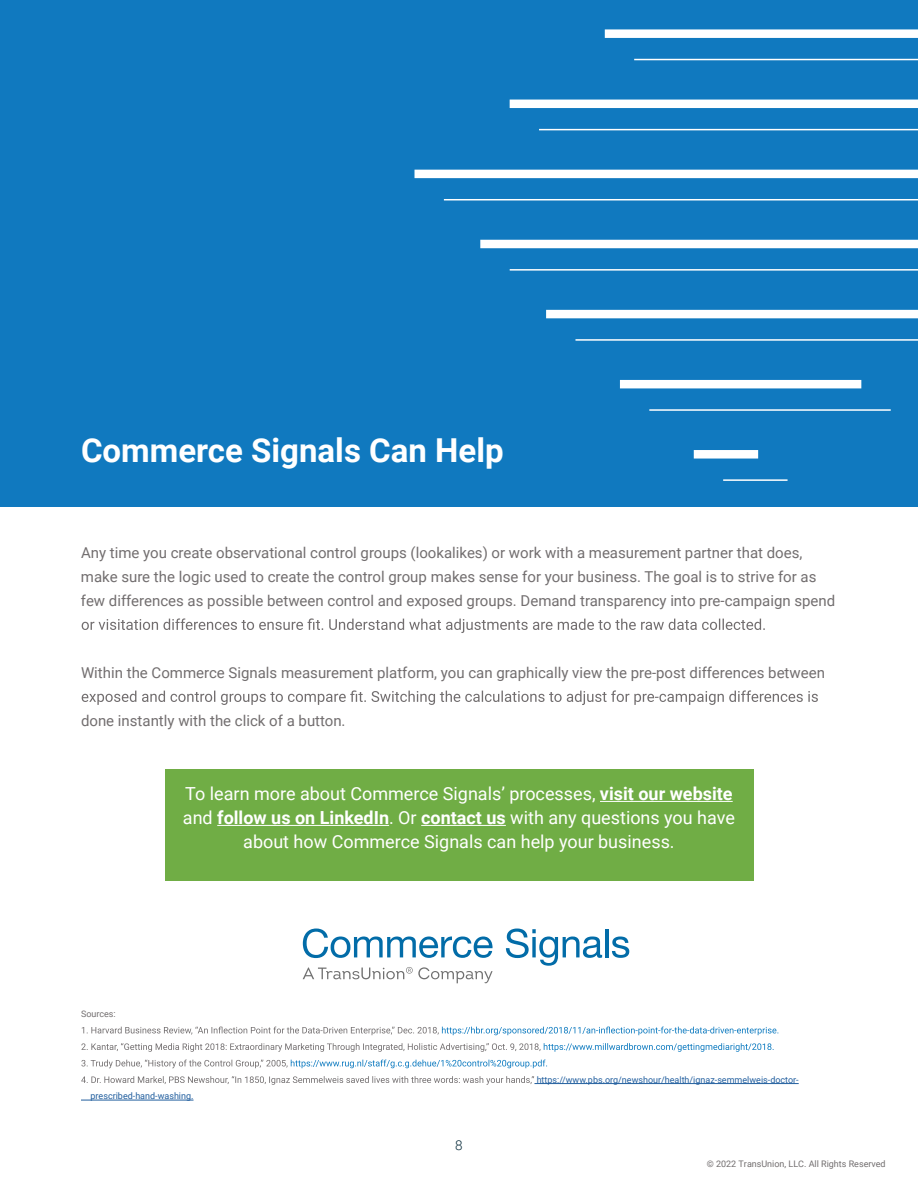
<style>
.page{position:relative;width:918px;height:1188px;background:#fff}
.page>*{position:absolute;margin:0;border:0;box-sizing:border-box;transform-origin:0 0}
.t1{font:700 33px "Roboto";color:#fff}
.t2{font:18px/24px "Roboto";color:#fff;text-align:center}
.t3{font:15px/24px "Roboto";color:#726e6f}
.t4{font:300 13.5px "Roboto";color:#092c3b}
.t5{font:9px "Roboto";color:#215e9e}
.t6{font:9px "Roboto";color:#726e6f}
.s1{font-weight:700}
</style>
<div class="page">
<svg style="left:82px;top:618px;width:683px;height:15px"></svg>
<svg style="left:82px;top:690px;width:736px;height:15px"></svg>
<hr style="left:534px;top:1083px;width:265px;height:1px;background:#215e9e">
<hr style="left:81px;top:1100px;width:113px;height:1px;background:#215e9e">
<svg style="left:82px;top:1027px;width:696px;height:8px"></svg>
<svg style="left:81px;top:1043px;width:693px;height:9px"></svg>
<svg style="left:81px;top:1060px;width:466px;height:8px"></svg>
<svg style="left:81px;top:1076px;width:453px;height:9px"></svg>
<div style="left:165px;top:769px;width:588px;height:112px;background:#70ad45"></div>
<hr style="left:600px;top:801px;width:133px;height:1px;background:#fff">
<hr style="left:217px;top:825px;width:172px;height:1px;background:#fff">
<hr style="left:421px;top:825px;width:85px;height:1px;background:#fff">
<div style="left:0;top:0;width:918px;height:507px;background:#1079bf"></div>
<div style="left:415px;top:170px;width:503px;height:8px;background:#fff"></div>
<div style="left:694px;top:450px;width:64px;height:9px;background:#fff"></div>
<div style="left:620px;top:380px;width:241px;height:8px;background:#fff"></div>
<div style="left:605px;top:29px;width:313px;height:9px;background:#fff"></div>
<div style="left:546px;top:310px;width:372px;height:8px;background:#fff"></div>
<div style="left:480px;top:240px;width:438px;height:8px;background:#fff"></div>
<div style="left:510px;top:100px;width:408px;height:8px;background:#fff"></div>
<hr style="left:444px;top:199px;width:474px;height:1px;background:#fff">
<hr style="left:723px;top:479px;width:65px;height:2px;background:#fff">
<hr style="left:649px;top:409px;width:242px;height:2px;background:#fff">
<hr style="left:634px;top:59px;width:284px;height:1px;background:#fff">
<hr style="left:575px;top:339px;width:343px;height:2px;background:#fff">
<hr style="left:510px;top:269px;width:408px;height:2px;background:#fff">
<hr style="left:539px;top:129px;width:379px;height:1px;background:#fff">
<svg style="left:303px;top:929px;width:190px;height:29px"></svg>
<svg style="left:506px;top:929px;width:96px;height:37px"></svg>
<hr style="left:605px;top:929px;width:3px;height:28px;background:#026ca8">
<svg style="left:612px;top:937px;width:17px;height:21px"></svg>
<svg style="left:303px;top:967px;width:190px;height:17px"></svg>
<h1 class="t1" style="left:81px;top:428px;width:424px">Commerce Signals Can Help</h1>
<p class="t3" style="left:81px;top:540px;width:756px">Any time you create observational control groups (lookalikes) or work with a measurement partner that does, make sure the logic used to create the control group makes sense for your business. The goal is to strive for as few differences as possible between control and exposed groups. Demand transparency into pre-campaign spend</p>
<p class="t3" style="left:81px;top:660px;width:745px">Within the Commerce Signals measurement platform, you can graphically view the pre-post differences between</p>
<p class="t3" style="left:81px;top:708px;width:266px">done instantly with the click of a button.</p>
<p class="t6" style="left:81px;top:1007px;width:36px">Sources:</p>
<p class="t2" style="left:183px;top:781px;width:554px">To learn more about Commerce Signals’ processes, <span class="s1">visit our website </span>and <span class="s1">follow us on LinkedIn</span>. Or <span class="s1">contact us</span> with any questions you have about how Commerce Signals can help your business.</p>
<p class="t5" style="left:537px;top:1073px;width:264px">https://www.pbs.org/newshour/health/ignaz-semmelweis-doctor-</p>
<p class="t5" style="left:91px;top:1090px;width:104px">prescribed-hand-washing.</p>
<p class="t4" style="left:455px;top:1136px;width:9px">8</p>
<p class="t6" style="left:707px;top:1158px;width:180px">© 2022 TransUnion, LLC. All Rights Reserved</p>
</div>
